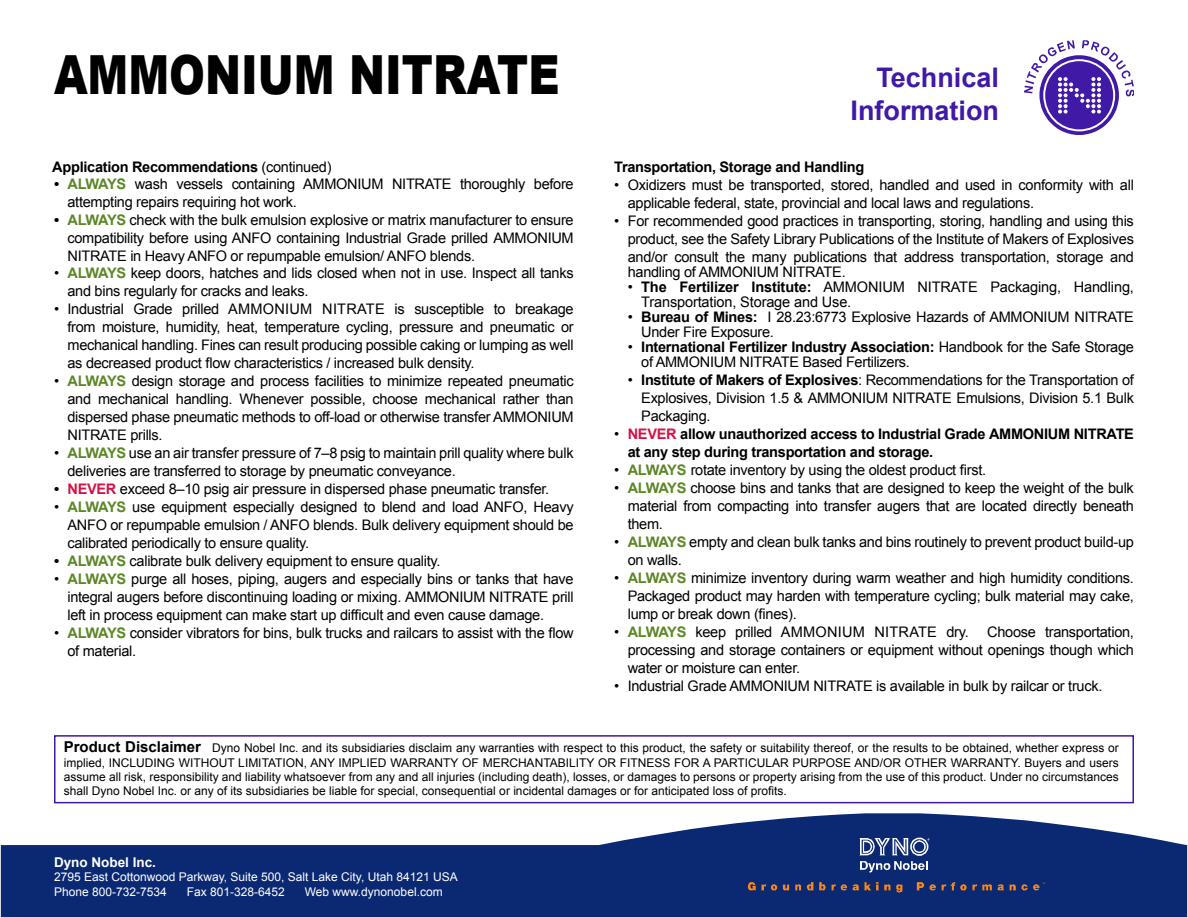
<style>
.page{position:relative;width:1188px;height:918px;background:#fff}
.page>*{position:absolute;margin:0;border:0;box-sizing:border-box;transform-origin:0 0}
.t1{font:900 54px "Arial";color:#000;scale:.8 1}
.t2{font:700 27px/32.4px "Arial";color:#4119a7;text-align:right}
.t3{font:14.55px/18px "Arial";letter-spacing:-.02em;color:#000;text-align:justify}
.t4{font:700 14.55px/18px "Arial";letter-spacing:-.02em;color:#000}
.t5{font:700 13.5px "Arial";color:#fff}
.t6{font:12px/14.4px "Arial";color:#000;text-align:justify}
.t7{font:12px/14.4px "Arial";color:#fff}
.s1{font-weight:400}
.s2{font-weight:700}
.s3{font-weight:700;color:#5c8727}
.s4{font-weight:700;color:#d31245}
.s5{color:#d31245}
.s6{font-weight:700;font-size:15px}
</style>
<div class="page">
<svg style="left:1px;top:813px;width:1186px;height:104px;fill:#0a2972"></svg>
<svg style="left:748px;top:882px;width:8px;height:8px"></svg>
<svg style="left:762px;top:884px;width:15px;height:6px"></svg>
<svg style="left:783px;top:885px;width:6px;height:5px"></svg>
<svg style="left:795px;top:884px;width:6px;height:6px"></svg>
<svg style="left:807px;top:882px;width:6px;height:8px"></svg>
<svg style="left:819px;top:882px;width:7px;height:8px"></svg>
<svg style="left:832px;top:884px;width:15px;height:6px"></svg>
<svg style="left:853px;top:884px;width:6px;height:6px"></svg>
<svg style="left:865px;top:882px;width:25px;height:8px"></svg>
<svg style="left:896px;top:884px;width:6px;height:8px"></svg>
<svg style="left:917px;top:882px;width:7px;height:8px"></svg>
<svg style="left:930px;top:884px;width:6px;height:6px"></svg>
<svg style="left:942px;top:882px;width:50px;height:8px"></svg>
<svg style="left:998px;top:884px;width:6px;height:6px"></svg>
<svg style="left:1010px;top:884px;width:6px;height:6px"></svg>
<svg style="left:859px;top:838px;width:71px;height:35px"></svg>
<svg style="left:1022px;top:883px;width:23px;height:7px"></svg>
<div style="left:54px;top:735px;width:1080px;height:68px;border:2px solid #4119a7"></div>
<svg style="left:1024px;top:40px;width:110px;height:95px"></svg>
<div style="left:1043px;top:59px;width:72px;height:72px;border:2px solid #fff;border-radius:50%"></div>
<h1 class="t1" style="left:54px;top:35px;width:634px">AMMONIUM NITRATE</h1>
<p class="t4" style="left:52px;top:158px;width:281px">Application Recommendations <span class="s1">(continued)</span></p>
<p class="t3" style="left:68px;top:174px;width:508px;text-indent:-14px"><span class="s2">•</span> <span class="s3">ALWAYS</span> wash vessels containing AMMONIUM NITRATE thoroughly before attempting repairs requiring hot work.</p>
<p class="t3" style="left:68px;top:210px;width:508px;text-indent:-13px"><span class="s2">•</span> <span class="s3">ALWAYS</span> check with the bulk emulsion explosive or matrix manufacturer to ensure compatibility before using ANFO containing Industrial Grade prilled AMMONIUM NITRATE in Heavy ANFO or repumpable emulsion/ ANFO blends.</p>
<p class="t3" style="left:68px;top:264px;width:508px;text-indent:-14px">• <span class="s3">ALWAYS</span> keep doors, hatches and lids closed when not in use. Inspect all tanks and bins regularly for cracks and leaks.</p>
<p class="t3" style="left:68px;top:300px;width:508px;text-indent:-14px">• Industrial Grade prilled AMMONIUM NITRATE is susceptible to breakage from moisture, humidity, heat, temperature cycling, pressure and pneumatic or mechanical handling. Fines can result producing possible caking or lumping as well as decreased product flow characteristics / increased bulk density.</p>
<p class="t3" style="left:68px;top:372px;width:508px;text-indent:-14px">• <span class="s3">ALWAYS</span> design storage and process facilities to minimize repeated pneumatic and mechanical handling. Whenever possible, choose mechanical rather than dispersed phase pneumatic methods to off-load or otherwise transfer AMMONIUM NITRATE prills.</p>
<p class="t3" style="left:68px;top:444px;width:508px;text-indent:-14px">• <span class="s3">ALWAYS</span> use an air transfer pressure of 7–8 psig to maintain prill quality where bulk deliveries are transferred to storage by pneumatic conveyance.</p>
<p class="t3" style="left:54px;top:480px;width:497px"><span class="s2">•</span> <span class="s4">NEVER</span> exceed 8–10 psig air pressure in dispersed phase pneumatic transfer.</p>
<p class="t3" style="left:68px;top:498px;width:508px;text-indent:-14px">• <span class="s3">ALWAYS</span> use equipment especially designed to blend and load ANFO, Heavy ANFO or repumpable emulsion / ANFO blends. Bulk delivery equipment should be calibrated periodically to ensure quality.</p>
<p class="t3" style="left:54px;top:552px;width:388px"><span class="s2">•</span> <span class="s3">ALWAYS</span> calibrate bulk delivery equipment to ensure quality.</p>
<p class="t3" style="left:68px;top:570px;width:508px;text-indent:-14px">• <span class="s3">ALWAYS</span> purge all hoses, piping, augers and especially bins or tanks that have integral augers before discontinuing loading or mixing. AMMONIUM NITRATE prill left in process equipment can make start up difficult and even cause damage.</p>
<p class="t3" style="left:68px;top:624px;width:508px;text-indent:-14px">• <span class="s3">ALWAYS</span> consider vibrators for bins, bulk trucks and railcars to assist with the flow of material.</p>
<h2 class="t2" style="left:851px;top:62px;width:150px">Technical<br>Information</h2>
<p class="t4" style="left:614px;top:158px;width:252px">Transportation, Storage and Handling</p>
<p class="t3" style="left:628px;top:176px;width:508px;text-indent:-14px">• Oxidizers must be transported, stored, handled and used in conformity with all applicable federal, state, provincial and local laws and regulations.</p>
<p class="t3" style="left:628px;top:212px;width:508px;text-indent:-14px">• For recommended good practices in transporting, storing, handling and using this product, see the Safety Library Publications of the Institute of Makers of Explosives and/or consult the many publications that address transportation, storage and</p>
<p class="t3" style="left:628px;top:263px;width:219px">handling of AMMONIUM NITRATE.</p>
<p class="t3" style="left:641px;top:279px;width:494px;line-height:15px;text-indent:-14px">• <span class="s2">The Fertilizer Institute:</span> AMMONIUM NITRATE Packaging, Handling,<br>Transportation, Storage and Use.</p>
<p class="t3" style="left:641px;top:309px;width:494px;line-height:15px;text-indent:-14px">• <span class="s2">Bureau of Mines:</span> I 28.23:6773 Explosive Hazards of AMMONIUM NITRATE<br>Under Fire Exposure.</p>
<p class="t3" style="left:641px;top:339px;width:494px;line-height:15px;text-indent:-14px">• <span class="s2">International Fertilizer Industry Association:</span> Handbook for the Safe Storage of AMMONIUM NITRATE Based Fertilizers.</p>
<p class="t3" style="left:641px;top:370px;width:494px;text-indent:-14px">• <span class="s2">Institute of Makers of Explosives</span>: Recommendations for the Transportation of Explosives, Division 1.5 &amp; AMMONIUM NITRATE Emulsions, Division 5.1 Bulk Packaging.</p>
<p class="t4" style="left:628px;top:425px;width:508px;text-indent:-14px"><span class="s1">•</span> <span class="s5">NEVER</span> allow unauthorized access to Industrial Grade AMMONIUM NITRATE at any step during transportation and storage.</p>
<p class="t3" style="left:614px;top:460px;width:373px">• <span class="s3">ALWAYS</span> rotate inventory by using the oldest product first.</p>
<p class="t3" style="left:628px;top:478px;width:508px;text-indent:-14px">• <span class="s3">ALWAYS</span> choose bins and tanks that are designed to keep the weight of the bulk material from compacting into transfer augers that are located directly beneath them.</p>
<p class="t3" style="left:628px;top:532px;width:508px;text-indent:-14px">• <span class="s3">ALWAYS</span> empty and clean bulk tanks and bins routinely to prevent product build-up on walls.</p>
<p class="t3" style="left:628px;top:568px;width:508px;text-indent:-14px">• <span class="s3">ALWAYS</span> minimize inventory during warm weather and high humidity conditions.<br>Packaged product may harden with temperature cycling; bulk material may cake, lump or break down (fines).</p>
<p class="t3" style="left:614px;top:622px;width:356px">• <span class="s3">ALWAYS</span> keep prilled AMMONIUM NITRATE dry.</p>
<p class="t3" style="left:628px;top:622px;width:508px;text-indent:359px">Choose transportation, processing and storage containers or equipment without openings though which water or moisture can enter.</p>
<p class="t3" style="left:614px;top:676px;width:490px">• Industrial Grade AMMONIUM NITRATE is available in bulk by railcar or truck.</p>
<p class="t6" style="left:64px;top:741px;width:1056px"><span class="s6">Product Disclaimer</span> Dyno Nobel Inc. and its subsidiaries disclaim any warranties with respect to this product, the safety or suitability thereof, or the results to be obtained, whether express or implied, INCLUDING WITHOUT LIMITATION, ANY IMPLIED WARRANTY OF MERCHANTABILITY OR FITNESS FOR A PARTICULAR PURPOSE AND/OR OTHER WARRANTY. Buyers and users assume all risk, responsibility and liability whatsoever from any and all injuries (including death), losses, or damages to persons or property arising from the use of this product. Under no circumstances shall Dyno Nobel Inc. or any of its subsidiaries be liable for special, consequential or incidental damages or for anticipated loss of profits.</p>
<p class="t5" style="left:54px;top:853px;width:104px">Dyno Nobel Inc.</p>
<p class="t7" style="left:54px;top:870px;width:405px">2795 East Cottonwood Parkway, Suite 500, Salt Lake City, Utah 84121 USA<br>Phone 800-732-7534</p>
<p class="t7" style="left:187px;top:884px;width:100px">Fax 801-328-6452</p>
<p class="t7" style="left:305px;top:884px;width:139px">Web www.dynonobel.com</p>
</div>
